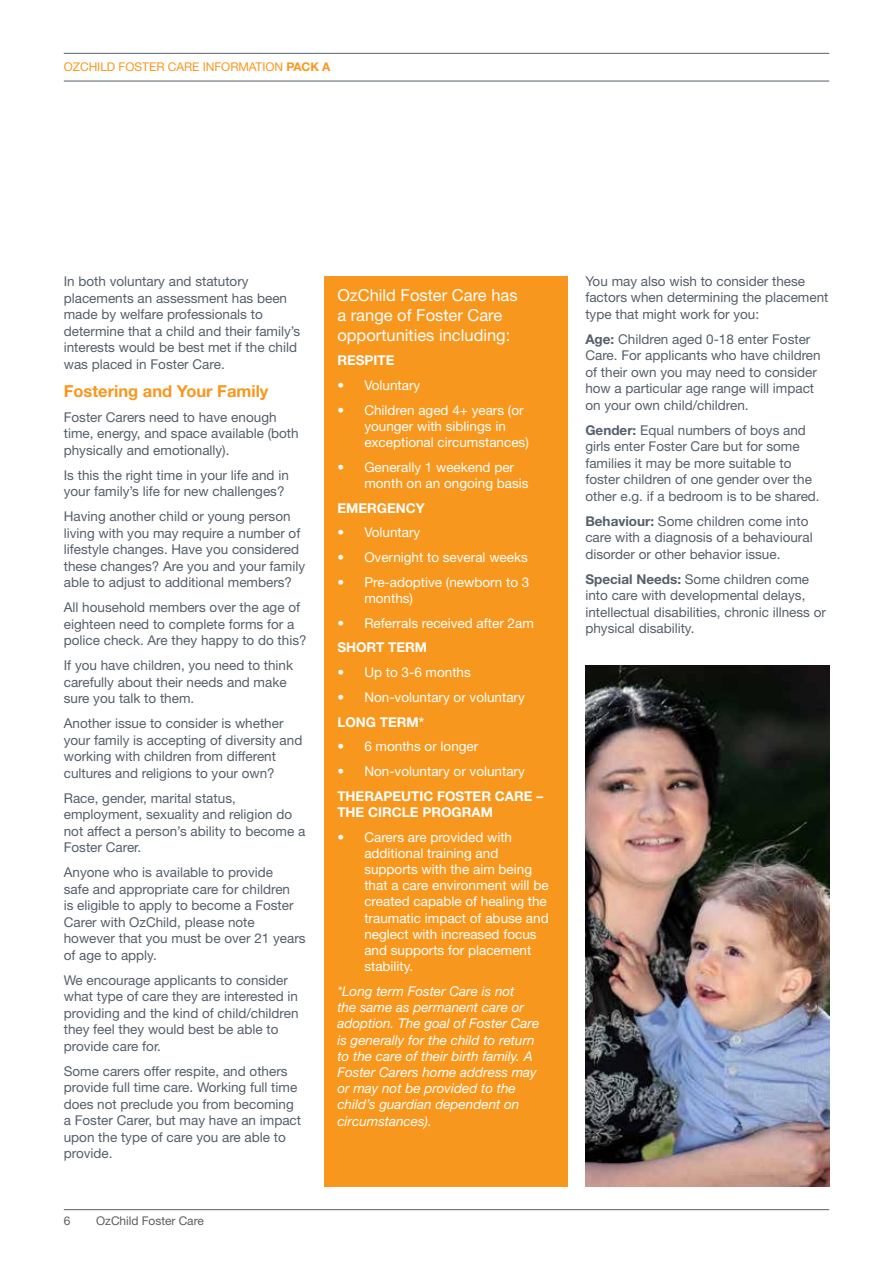
<style>
.page{position:relative;width:893px;height:1263px;background:#fff}
.page>*{position:absolute;margin:0;border:0;box-sizing:border-box;transform-origin:0 0}
.t1{font:16.5px/19.8px "Helvetica Neue LT Std";color:#fff}
.t2{font:700 16.5px "Helvetica Neue LT Std";color:#f8971d}
.t3{font:13.5px/16.5px "Helvetica Neue LT Std";color:#555f6b}
.t4{font:13.5px/16.2px "Helvetica Neue LT Std";color:#fff}
.t5{font:italic 13.5px/16.2px "Helvetica Neue LT Std";color:#fff}
.t6{font:700 13.5px/16.2px "Helvetica Neue LT Std";color:#fff}
.t7{font:12px "Helvetica Neue LT Std";letter-spacing:-.005em;color:#f8971d}
.t8{font:12px "Helvetica Neue LT Std";letter-spacing:-.005em;color:#5d5e60}
.s1{font-weight:700}
</style>
<div class="page">
<hr style="left:64px;top:53px;width:765px;height:1px;background:#555f6b">
<hr style="left:64px;top:1209px;width:765px;height:1px;background:#555f6b">
<hr style="left:64px;top:81px;width:765px;height:1px;background:#555f6b">
<div style="left:325px;top:276px;width:243px;height:910px;background:#f8971d"></div>
<img style="left:585px;top:665px;width:244px;height:521px">
<p class="t7" style="left:64px;top:60px;width:268px">ozchild foster care info rmatio n <span class="s1">pack A</span></p>
<p class="t3" style="left:64px;top:273px;width:238px">I n both voluntary and statutory placements an assessment has been made by welfare professionals to determine that a child and their family’s interests would be best met if the child was placed in Foster Care.</p>
<p class="t2" style="left:64px;top:381px;width:206px">Fostering and Your Family</p>
<p class="t3" style="left:64px;top:409px;width:236px">Foster Carers need to have enough time, energy, and space available (both physically and emotionally).</p>
<p class="t3" style="left:64px;top:467px;width:227px">Is this the right time in your life and in your family’s life for new challenges?</p>
<p class="t3" style="left:64px;top:508px;width:243px">Having another child or young person living with you may require a number of lifestyle changes. H ave you considered these changes? Are you and your family able to adjust to additional members?</p>
<p class="t3" style="left:64px;top:599px;width:244px">All household members over the age of eighteen need to complete forms for a police check. Are they happy to do this?</p>
<p class="t3" style="left:64px;top:657px;width:231px">If you have children, you need to think carefully about their needs and make sure you talk to them.</p>
<p class="t3" style="left:64px;top:715px;width:240px">Another issue to consider is whether your family is accepting of diversity and working with children from different cultures and religions to your own?</p>
<p class="t3" style="left:64px;top:790px;width:243px">Race, gender, marital status, employment, sexuality and religion do not affect a person’s ability to become a<br>Foster Carer.</p>
<p class="t3" style="left:64px;top:864px;width:243px">Anyone who is available to provide<br>safe and appropriate care for children<br>is eligible to apply to become a Foster<br>Carer with OzChild, please note however that you must be over 21 years of age to apply.</p>
<p class="t3" style="left:64px;top:972px;width:236px">We encourage applicants to consider what type of care they are interested in providing and the kind of child/children they feel they would best be able to provide care for.</p>
<p class="t3" style="left:64px;top:1063px;width:239px">Some carers offer respite, and others provide full time care. Working full time does not preclude you from becoming a Foster Carer, but may have an impact upon the type of care you are able to provide.</p>
<p class="t8" style="left:64px;top:1214px;width:8px">6</p>
<p class="t8" style="left:96px;top:1214px;width:109px">OzChild Foster Care</p>
<p class="t1" style="left:337px;top:285px;width:182px">OzChild Foster Care has a range of Foster Care opportunities including:</p>
<p class="t6" style="left:337px;top:352px;width:59px">RESPITE</p>
<p class="t4" style="left:337px;top:377px;width:85px">• Voluntary</p>
<p class="t4" style="left:364px;top:402px;width:166px;text-indent:-27px">• Children aged 4+ years (or younger with siblings in exceptional circumstances)</p>
<p class="t4" style="left:364px;top:459px;width:166px;text-indent:-27px">• Generally 1 weekend per month on an ongoing basis</p>
<p class="t6" style="left:337px;top:499px;width:89px">EMERGENCY</p>
<p class="t4" style="left:337px;top:524px;width:85px">• Voluntary</p>
<p class="t4" style="left:337px;top:549px;width:192px">• Overnight to several weeks</p>
<p class="t4" style="left:364px;top:574px;width:167px;text-indent:-27px">• Pre-adoptive (newborn to 3 months)</p>
<p class="t4" style="left:337px;top:615px;width:198px">• Referrals received after 2am</p>
<p class="t6" style="left:337px;top:639px;width:91px">SHORT TERM</p>
<p class="t4" style="left:337px;top:664px;width:135px">• Up to 3-6 months</p>
<p class="t4" style="left:337px;top:689px;width:189px">• Non-voluntary or voluntary</p>
<p class="t6" style="left:337px;top:713px;width:88px">LONG TERM*</p>
<p class="t4" style="left:337px;top:738px;width:143px">• 6 months or longer</p>
<p class="t4" style="left:337px;top:763px;width:189px">• Non-voluntary or voluntary</p>
<p class="t6" style="left:337px;top:787px;width:207px">THERAPEUTIC FOSTER CARE –<br>THE CIRCLE PROGRAM</p>
<p class="t4" style="left:364px;top:828px;width:186px;text-indent:-27px">• Carers are provided with additional training and supports with the aim being that a care environment will be created capable of healing the traumatic impact of abuse and neglect with increased focus and supports for placement stability.</p>
<p class="t5" style="left:337px;top:983px;width:204px">*Long term Foster Care is not<br>the same as permanent care or adoption. The goal of Foster Care is generally for the child to return to the care of their birth family. A<br>Foster Carers home address may or may not be provided to the child’s guardian dependent on circumstances).</p>
<p class="t3" style="left:585px;top:273px;width:245px">You may also wish to consider these factors when determining the placement type that might work for you:</p>
<p class="t3" style="left:585px;top:331px;width:237px"><span class="s1">Age:</span> Children aged 0-18 enter Foster Care. For applicants who have children of their own you may need to consider how a particular age range will impact on your own child/children.</p>
<p class="t3" style="left:585px;top:422px;width:236px"><span class="s1">Gender:</span> Equal numbers of boys and girls enter Foster Care but for some families it may be more suitable to foster children of one gender over the other e.g. if a bedroom is to be shared.</p>
<p class="t3" style="left:585px;top:513px;width:229px"><span class="s1">Behaviour:</span> Some children come into care with a diagnosis of a behavioural disorder or other behavior issue.</p>
<p class="t3" style="left:585px;top:571px;width:242px"><span class="s1">Special Needs:</span> Some children come into care with developmental delays, intellectual disabilities, chronic illness or physical disability.</p>
</div>
